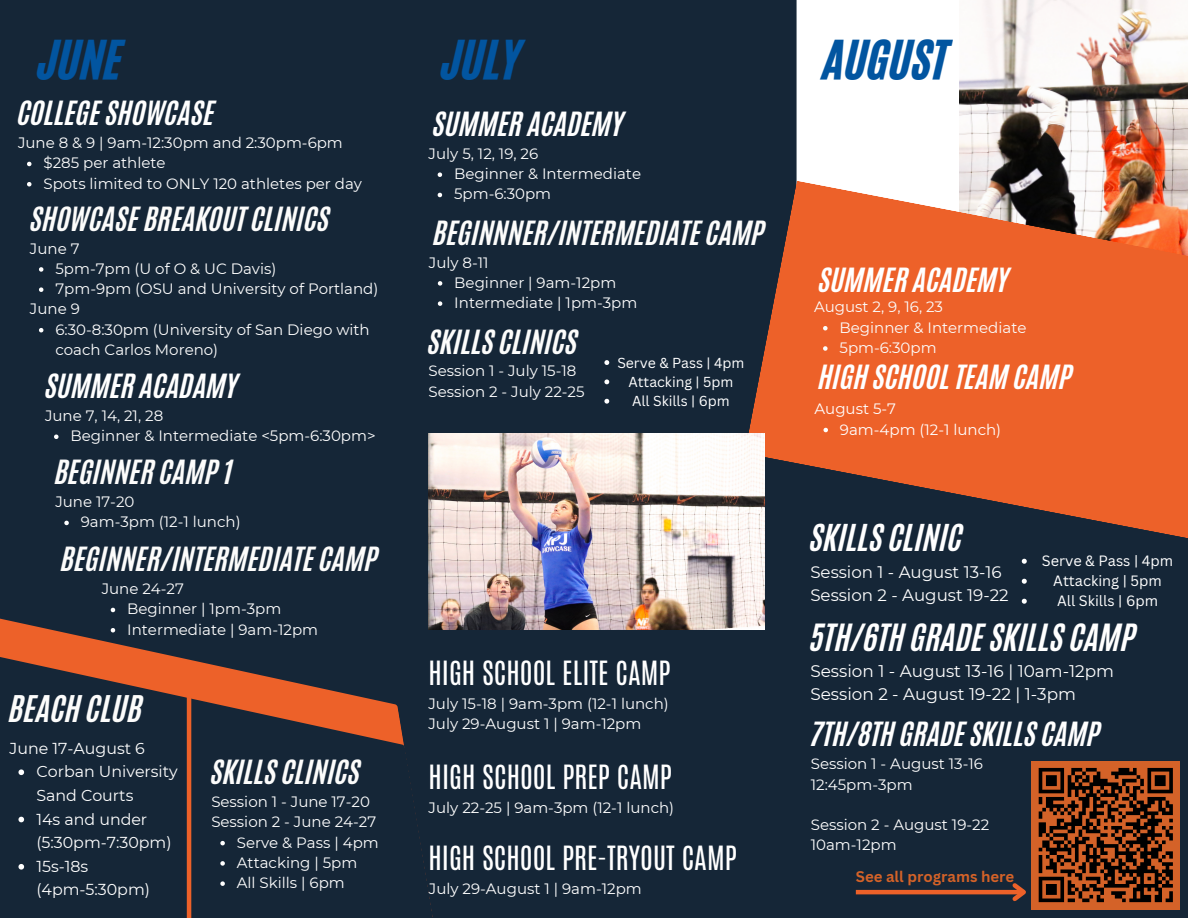
<style>
.page{position:relative;width:1188px;height:918px;background:#152637}
.page>*{position:absolute;margin:0;border:0;box-sizing:border-box;transform-origin:0 0}
.t1{font:45.15px "CA Generated";color:#0255a0}
.t2{font:31.35px "CA Generated";color:#fff}
.t3{font:31.05px "CA Generated";color:#fff}
.t4{font:30.75px "CA Generated";color:#fcfcfb}
.t5{font:27.9px "CA Generated";color:#fcfcfb}
.t6{font:27.9px "CA Generated";color:#fff}
.t7{font:27.9px "Antonio";color:#fff}
.t8{font:16.8px/22.8px "Montserrat";color:#fff}
.t9{font:16.65px/22.5px "Montserrat";color:#fff}
.t10{font:15.9px/23.7px "Montserrat";color:#fff}
.t11{font:15px/20.2px "Montserrat";color:#fff}
.t12{font:15px "Montserrat";color:#fcfcfb}
.t13{font:700 15px "Canva Sans";color:#d46228}
.t14{font:14.55px "Canva Sans";color:#fff}
.t15{font:14.1px "Canva Sans";color:#fff}
</style>
<div class="page">
<div style="left:797px;top:0;width:391px;height:181px;background:#fff"></div>
<img style="left:959px;top:0;width:228px;height:181px">
<svg style="left:745px;top:181px;width:443px;height:375px;fill:#ed6129"></svg>
<svg style="left:0;top:571px;width:450px;height:347px"></svg>
<img style="left:429px;top:434px;width:335px;height:195px">
<svg style="left:27px;top:162px;width:5px;height:4px"></svg>
<svg style="left:27px;top:182px;width:5px;height:4px"></svg>
<svg style="left:39px;top:267px;width:4px;height:5px"></svg>
<svg style="left:39px;top:287px;width:4px;height:5px"></svg>
<svg style="left:39px;top:328px;width:4px;height:4px"></svg>
<svg style="left:64px;top:521px;width:5px;height:4px"></svg>
<svg style="left:111px;top:608px;width:4px;height:4px"></svg>
<svg style="left:111px;top:628px;width:4px;height:4px"></svg>
<svg style="left:18px;top:769px;width:6px;height:6px"></svg>
<svg style="left:18px;top:817px;width:6px;height:5px"></svg>
<svg style="left:18px;top:864px;width:6px;height:6px"></svg>
<svg style="left:220px;top:841px;width:5px;height:4px"></svg>
<svg style="left:220px;top:861px;width:5px;height:5px"></svg>
<svg style="left:220px;top:881px;width:5px;height:5px"></svg>
<svg style="left:54px;top:435px;width:5px;height:4px"></svg>
<svg style="left:438px;top:172px;width:4px;height:5px"></svg>
<svg style="left:438px;top:193px;width:4px;height:4px"></svg>
<svg style="left:438px;top:281px;width:4px;height:5px"></svg>
<svg style="left:438px;top:301px;width:4px;height:5px"></svg>
<svg style="left:824px;top:428px;width:4px;height:4px"></svg>
<svg style="left:823px;top:326px;width:5px;height:4px"></svg>
<svg style="left:823px;top:346px;width:5px;height:5px"></svg>
<hr style="left:187px;top:694px;width:4px;height:224px;background:#ed6129">
<svg style="left:604px;top:360px;width:5px;height:5px"></svg>
<svg style="left:604px;top:379px;width:5px;height:5px"></svg>
<svg style="left:604px;top:399px;width:5px;height:5px"></svg>
<svg style="left:1022px;top:559px;width:5px;height:5px"></svg>
<svg style="left:1022px;top:579px;width:5px;height:5px"></svg>
<svg style="left:1022px;top:599px;width:5px;height:5px"></svg>
<div style="left:1031px;top:761px;width:149px;height:148px;background:#d46228"></div>
<hr style="left:856px;top:890px;width:168px;height:4px;background:#ed6129">
<svg style="left:1008px;top:767px;width:165px;height:136px"></svg>
<h1 class="t1" style="left:39px;top:27px;width:86px">JUNE</h1>
<p class="t1" style="left:442px;top:27px;width:80px">JULY</p>
<h1 class="t1" style="left:824px;top:27px;width:125px">AUGUST</h1>
<h3 class="t6" style="left:18px;top:94px;width:199px">COLLEGE SHOWCASE</h3>
<h3 class="t11" style="left:18px;top:133px;width:326px">June 8 &amp; 9 | 9am-12:30pm and 2:30pm-6pm</h3>
<p class="t11" style="left:43px;top:153px;width:124px">$285 per athlete</p>
<p class="t11" style="left:43px;top:173px;width:320px">Spots limited to ONLY 120 athletes per day</p>
<p class="t5" style="left:31px;top:199px;width:301px">SHOWCASE BREAKOUT CLINICS</p>
<p class="t11" style="left:30px;top:238px;width:51px">June 7</p>
<p class="t11" style="left:55px;top:258px;width:222px">5pm-7pm (U of O &amp; UC Davis)</p>
<p class="t11" style="left:55px;top:279px;width:324px">7pm-9pm (OSU and University of Portland)</p>
<h3 class="t11" style="left:30px;top:299px;width:51px">June 9</h3>
<p class="t11" style="left:55px;top:319px;width:316px">6:30-8:30pm (University of San Diego with coach Carlos Moreno)</p>
<h3 class="t6" style="left:434px;top:104px;width:192px">SUMMER ACADEMY</h3>
<p class="t11" style="left:429px;top:143px;width:111px">July 5, 12, 19, 26</p>
<p class="t11" style="left:454px;top:164px;width:188px">Beginner &amp; Intermediate</p>
<p class="t11" style="left:454px;top:184px;width:99px">5pm-6:30pm</p>
<h3 class="t5" style="left:434px;top:213px;width:333px">BEGINNNER/INTERMEDIATE CAMP</h3>
<p class="t11" style="left:429px;top:252px;width:61px">July 8-11</p>
<p class="t11" style="left:454px;top:272px;width:163px">Beginner | 9am-12pm</p>
<h2 class="t11" style="left:454px;top:293px;width:185px">Intermediate | 1pm-3pm</h2>
<p class="t5" style="left:429px;top:322px;width:151px">SKILLS CLINICS</p>
<h3 class="t11" style="left:429px;top:361px;width:149px">Session 1 - July 15-18</h3>
<p class="t11" style="left:429px;top:381px;width:158px">Session 2 - July 22-25</p>
<p class="t6" style="left:819px;top:260px;width:192px">SUMMER ACADEMY</p>
<h3 class="t12" style="left:814px;top:298px;width:131px">August 2, 9, 16, 23</h3>
<p class="t12" style="left:840px;top:318px;width:188px">Beginner &amp; Intermediate</p>
<p class="t12" style="left:840px;top:338px;width:99px">5pm-6:30pm</p>
<p class="t15" style="left:617px;top:353px;width:129px">Serve &amp; Pass | 4pm</p>
<p class="t15" style="left:628px;top:372px;width:106px">Attacking | 5pm</p>
<h3 class="t15" style="left:632px;top:391px;width:99px">All Skills | 6pm</h3>
<h5 class="t6" style="left:819px;top:357px;width:255px">HIGH SCHOOL TEAM CAMP</h5>
<p class="t6" style="left:46px;top:366px;width:194px">SUMMER ACADAMY</p>
<p class="t11" style="left:45px;top:406px;width:120px">June 7, 14, 21, 28</p>
<p class="t11" style="left:71px;top:426px;width:307px">Beginner &amp; Intermediate &lt;5pm-6:30pm&gt;</p>
<p class="t11" style="left:815px;top:399px;width:83px">August 5-7</p>
<p class="t11" style="left:840px;top:419px;width:163px">9am-4pm (12-1 lunch)</p>
<p class="t5" style="left:55px;top:452px;width:179px">BEGINNER CAMP 1</p>
<p class="t11" style="left:55px;top:492px;width:81px">June 17-20</p>
<h3 class="t11" style="left:81px;top:512px;width:161px">9am-3pm (12-1 lunch)</h3>
<p class="t5" style="left:62px;top:540px;width:318px">BEGINNER/INTERMEDIATE CAMP</p>
<h3 class="t11" style="left:102px;top:579px;width:84px">June 24-27</h3>
<p class="t11" style="left:127px;top:599px;width:156px">Beginner | 1pm-3pm</p>
<p class="t11" style="left:127px;top:619px;width:192px">Intermediate | 9am-12pm</p>
<p class="t4" style="left:9px;top:687px;width:135px">BEACH CLUB</p>
<p class="t10" style="left:9px;top:736px;width:137px">June 17-August 6</p>
<p class="t10" style="left:36px;top:760px;width:143px">Corban University<br>Sand Courts</p>
<p class="t10" style="left:36px;top:807px;width:137px">14s and under (5:30pm-7:30pm)</p>
<p class="t10" style="left:36px;top:854px;width:115px">15s-18s (4pm-5:30pm)</p>
<h3 class="t5" style="left:211px;top:752px;width:151px">SKILLS CLINICS</h3>
<p class="t11" style="left:211px;top:792px;width:160px">Session 1 - June 17-20</p>
<p class="t11" style="left:211px;top:812px;width:166px">Session 2 - June 24-27</p>
<h3 class="t11" style="left:237px;top:832px;width:143px">Serve &amp; Pass | 4pm</h3>
<p class="t11" style="left:237px;top:852px;width:122px">Attacking | 5pm</p>
<p class="t11" style="left:237px;top:873px;width:109px">All Skills | 6pm</p>
<p class="t7" style="left:428px;top:653px;width:244px">HIGH SCHOOL ELITE CAMP</p>
<p class="t11" style="left:428px;top:693px;width:242px">July 15-18 | 9am-3pm (12-1 lunch)</p>
<h5 class="t11" style="left:428px;top:713px;width:214px">July 29-August 1 | 9am-12pm</h5>
<p class="t7" style="left:429px;top:757px;width:245px">HIGH SCHOOL PREP CAMP</p>
<p class="t11" style="left:429px;top:797px;width:247px">July 22-25 | 9am-3pm (12-1 lunch)</p>
<p class="t7" style="left:428px;top:838px;width:310px">HIGH SCHOOL PRE-TRYOUT CAMP</p>
<p class="t11" style="left:429px;top:879px;width:214px">July 29-August 1 | 9am-12pm</p>
<h2 class="t3" style="left:810px;top:516px;width:154px">SKILLS CLINIC</h2>
<p class="t14" style="left:1042px;top:551px;width:133px">Serve &amp; Pass | 4pm</p>
<p class="t14" style="left:1053px;top:571px;width:110px">Attacking | 5pm</p>
<p class="t14" style="left:1057px;top:591px;width:102px">All Skills | 6pm</p>
<p class="t9" style="left:810px;top:561px;width:200px">Session 1 - August 13-16<br>Session 2 - August 19-22</p>
<p class="t2" style="left:810px;top:615px;width:327px">5TH/6TH GRADE SKILLS CAMP</p>
<h2 class="t8" style="left:810px;top:659px;width:305px">Session 1 - August 13-16 | 10am-12pm<br>Session 2 - August 19-22 | 1-3pm</h2>
<p class="t6" style="left:811px;top:715px;width:291px">7TH/8TH GRADE SKILLS CAMP</p>
<h4 class="t11" style="left:811px;top:754px;width:174px">Session 1 - August 13-16<br>12:45pm-3pm</h4>
<h5 class="t11" style="left:811px;top:815px;width:180px">Session 2 - August 19-22<br>10am-12pm</h5>
<h4 class="t13" style="left:856px;top:866px;width:160px">See all programs here</h4>
</div>
